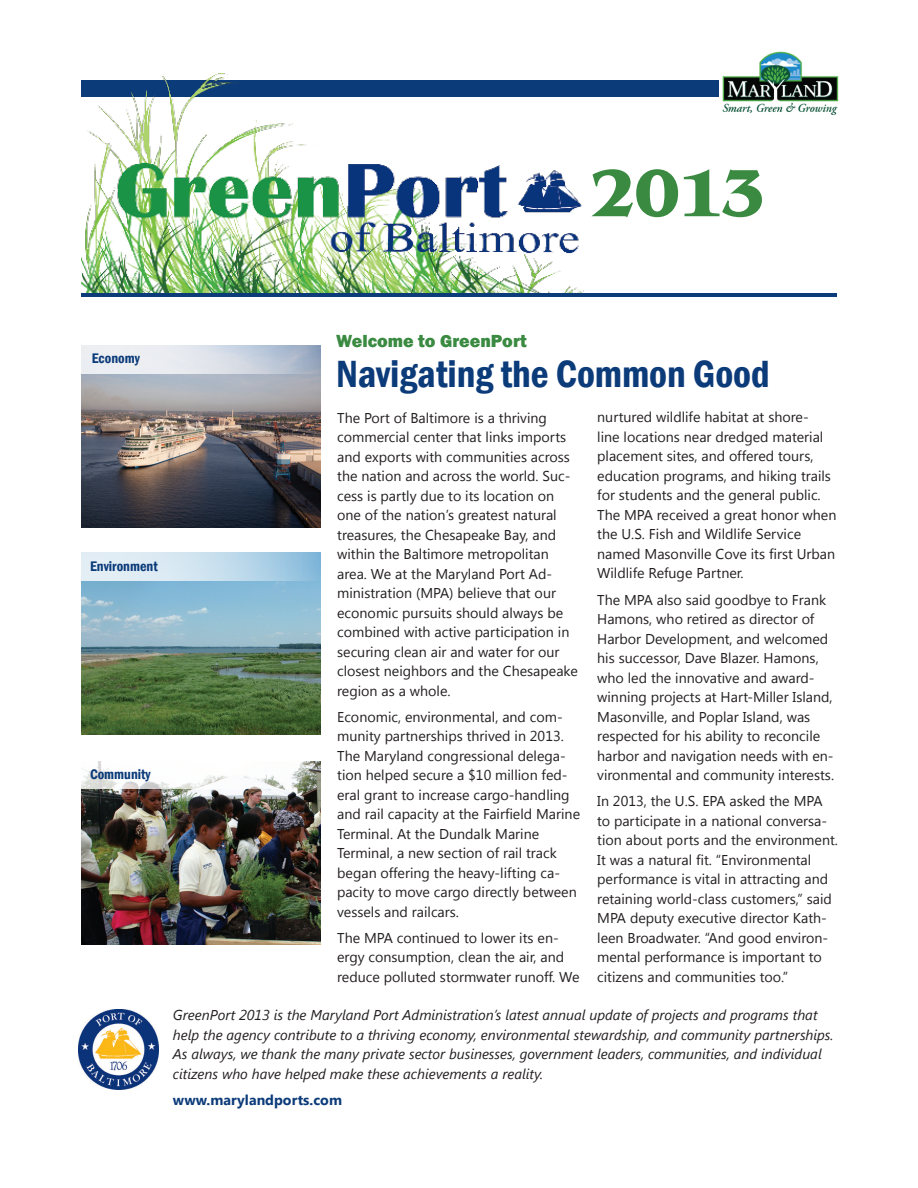
<style>
.page{position:relative;width:918px;height:1188px;background:#fff}
.page>*{position:absolute;margin:0;border:0;box-sizing:border-box;transform-origin:0 0}
.t1{font:700 69px "Benguiat IT Cby BT";color:#3a8a41}
.t2{font:600 condensed 39px "Franklin Gothic";color:#0c3b7a}
.t3{font:800 18px "Franklin Gothic";color:#3a8a41}
.t4{font:14.25px/19.5px "Segoe UI";color:#231f20}
.t5{font:italic 14.25px/19.5px "Segoe UI";color:#231f20}
.t6{font:600 condensed 14.25px "Franklin Gothic";color:#0c3b7a}
.t7{font:700 14.25px "Segoe UI";color:#0c3b7a}
</style>
<div class="page">
<img style="left:81px;top:789px;width:240px;height:155px">
<img style="left:81px;top:580px;width:240px;height:154px">
<div style="left:81px;top:80px;width:678px;height:16px;background:#0c3b7a"></div>
<img style="left:720px;top:51px;width:119px;height:64px">
<img style="left:81px;top:74px;width:528px;height:220px">
<hr style="left:81px;top:294px;width:756px;height:3px;background:#0c3b7a">
<img style="left:78px;top:1010px;width:81px;height:80px">
<img style="left:81px;top:374px;width:240px;height:153px">
<svg style="left:81px;top:345px;width:240px;height:29px"></svg>
<svg style="left:81px;top:552px;width:240px;height:28px"></svg>
<svg style="left:81px;top:761px;width:240px;height:28px"></svg>
<h1 class="t1" style="left:591px;top:150px;width:177px">2013</h1>
<p class="t6" style="left:92px;top:349px;width:50px">Economy</p>
<p class="t6" style="left:90px;top:556px;width:69px">Environment</p>
<p class="t6" style="left:90px;top:765px;width:62px">Community</p>
<p class="t3" style="left:336px;top:330px;width:192px">Welcome to GreenPort</p>
<h2 class="t2" style="left:336px;top:348px;width:435px">Navigating the Common Good</h2>
<p class="t4" style="left:337px;top:407px;width:242px">The Port of Baltimore is a thriving commercial center that links imports and exports with communities across the nation and across the world. Suc&shy;cess is partly due to its location on one of the nation’s greatest natural treasures, the Chesapeake Bay, and within the Baltimore metropolitan area. We at the Maryland Port Ad&shy;ministration (MPA) believe that our economic pursuits should always be combined with active participation in securing clean air and water for our closest neighbors and the Chesapeake region as a whole.</p>
<p class="t4" style="left:337px;top:706px;width:244px">Economic, environmental, and com&shy;munity partnerships thrived in 2013.<br>The Maryland congressional delega&shy;tion helped secure a $10 million fed&shy;eral grant to increase cargo-handling and rail capacity at the Fairfield Marine Terminal. At the Dundalk Marine Terminal, a new section of rail track began offering the heavy-lifting ca&shy;pacity to move cargo directly between vessels and railcars.</p>
<p class="t4" style="left:337px;top:928px;width:244px">The MPA continued to lower its en&shy;ergy consumption, clean the air, and reduce polluted stormwater runoff. We</p>
<p class="t4" style="left:597px;top:407px;width:241px">nurtured wildlife habitat at shore-<br>line locations near dredged material placement sites, and offered tours, education programs, and hiking trails for students and the general public.<br>The MPA received a great honor when the U.S. Fish and Wildlife Service named Masonville Cove its first Urban Wildlife Refuge Partner.</p>
<p class="t4" style="left:597px;top:589px;width:238px">The MPA also said goodbye to Frank Hamons, who retired as director of Harbor Development, and welcomed his successor, Dave Blazer. Hamons, who led the innovative and award&shy;winning projects at Hart-Miller Island, Masonville, and Poplar Island, was respected for his ability to reconcile harbor and navigation needs with en&shy;vironmental and community interests.</p>
<p class="t4" style="left:597px;top:791px;width:242px">In 2013, the U.S. EPA asked the MPA to participate in a national conversa&shy;tion about ports and the environment.<br>It was a natural fit. “Environmental performance is vital in attracting and retaining world-class customers,” said MPA deputy executive director Kath&shy;leen Broadwater. “And good environ&shy;mental performance is important to citizens and communities too.”</p>
<p class="t5" style="left:173px;top:1005px;width:662px">GreenPort 2013 is the Maryland Port Administration’s latest annual update of projects and programs that help the agency contribute to a thriving economy, environmental stewardship, and community partnerships.<br>As always, we thank the many private sector businesses, government leaders, communities, and individual citizens who have helped make these achievements a reality.</p>
<p class="t7" style="left:173px;top:1090px;width:171px">www.marylandports.com</p>
</div>
